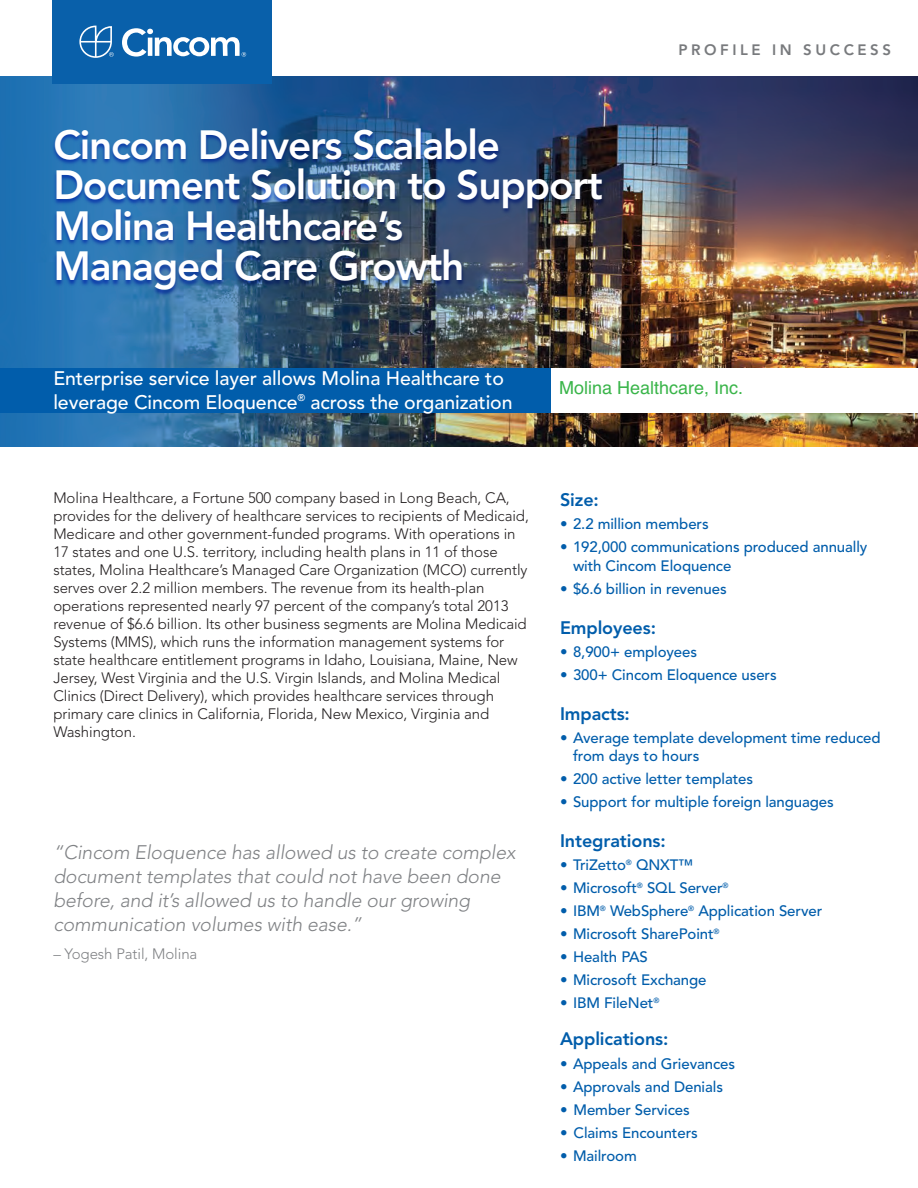
<style>
.page{position:relative;width:918px;height:1188px;background:#fff}
.page>*{position:absolute;margin:0;border:0;box-sizing:border-box;transform-origin:0 0}
.t1{font:800 40.5px/40.5px "Avenir LT";letter-spacing:-.03em;color:#fff}
.t2{font:italic 300 19.5px/24px "Avenir LT";letter-spacing:-.005em;color:#808285}
.t3{font:500 19.5px/24px "Avenir LT";letter-spacing:-.005em;color:#fff}
.t4{font:800 18px "Avenir LT";letter-spacing:-.005em;color:#015dab}
.t5{font:18px "Helvetica";color:#3ab54a}
.t6{font:300 15px/18px "Avenir LT";letter-spacing:-.005em;color:#231f20}
.t7{font:500 15px/18.8px "Avenir LT";letter-spacing:-.005em;color:#015dab}
.t8{font:300 15px "Avenir LT";letter-spacing:-.005em;color:#808285}
.t9{font:800 15px "Avenir";letter-spacing:.235em;color:#787a7d}
</style>
<div class="page">
<img style="left:0;top:77px;width:918px;height:369px">
<div style="left:0;top:369px;width:551px;height:44px;background:#015dab"></div>
<div style="left:551px;top:369px;width:367px;height:44px;background:#fff"></div>
<div style="left:52px;top:0;width:219px;height:84px;background:#0960aa"></div>
<svg style="left:122px;top:28px;width:124px;height:29px"></svg>
<svg style="left:79px;top:25px;width:35px;height:33px"></svg>
<img style="left:44px;top:120px;width:636px;height:234px">
<h1 class="t1" style="left:53px;top:128px;width:551px">Cincom Delivers Scalable<br>Document Solution to Support<br>Molina Healthcare’s<br>Managed Care Growth</h1>
<p class="t9" style="left:678px;top:38px;width:214px">PROFILE IN SUCCESS</p>
<h2 class="t3" style="left:53px;top:367px;width:461px">Enterprise service layer allows Molina Healthcare to leverage Cincom Eloquence<sup>®</sup> across the organization</h2>
<p class="t6" style="left:53px;top:490px;width:477px">Molina Healthcare, a Fortune 500 company based in Long Beach, CA, provides for the delivery of healthcare services to recipients of Medicaid, Medicare and other government-funded programs. With operations in 17 states and one U.S. territory, including health plans in 11 of those states, Molina Healthcare’s Managed Care Organization (MCO) currently serves over 2.2 million members. The revenue from its health-plan operations represented nearly 97 percent of the company’s total 2013 revenue of $6.6 billion. Its other business segments are Molina Medicaid Systems (MMS), which runs the information management systems for state healthcare entitlement programs in Idaho, Louisiana, Maine, New Jersey, West Virginia and the U.S. Virgin Islands, and Molina Medical Clinics (Direct Delivery), which provides healthcare services through primary care clinics in California, Florida, New Mexico, Virginia and Washington.</p>
<h2 class="t2" style="left:53px;top:841px;width:464px">“Cincom Eloquence has allowed us to create complex document templates that could not have been done before, and it’s allowed us to handle our growing communication volumes with ease.”</h2>
<p class="t8" style="left:53px;top:948px;width:145px">– Yogesh Patil, Molina</p>
<p class="t5" style="left:559px;top:378px;width:186px">Molina Healthcare, Inc.</p>
<p class="t4" style="left:560px;top:492px;width:40px">Size:</p>
<p class="t7" style="left:560px;top:516px;width:150px">• 2.2 million members</p>
<p class="t7" style="left:573px;top:539px;width:296px;text-indent:-13px">• 192,000 communications produced annually with Cincom Eloquence</p>
<p class="t7" style="left:560px;top:581px;width:168px">• $6.6 billion in revenues</p>
<p class="t4" style="left:560px;top:620px;width:98px">Employees:</p>
<p class="t7" style="left:560px;top:644px;width:139px">• 8,900+ employees</p>
<p class="t7" style="left:560px;top:667px;width:218px">• 300+ Cincom Eloquence users</p>
<p class="t4" style="left:560px;top:706px;width:71px">Impacts:</p>
<p class="t7" style="left:573px;top:729px;width:309px;text-indent:-13px">• Average template development time reduced from days to hours</p>
<p class="t7" style="left:560px;top:771px;width:195px">• 200 active letter templates</p>
<p class="t7" style="left:560px;top:794px;width:275px">• Support for multiple foreign languages</p>
<p class="t4" style="left:560px;top:833px;width:107px">Integrations:</p>
<p class="t7" style="left:560px;top:857px;width:135px">• TriZetto<sup>®</sup> QNXT™</p>
<p class="t7" style="left:560px;top:880px;width:170px">• Microsoft<sup>®</sup> SQL Server<sup>®</sup></p>
<p class="t7" style="left:560px;top:903px;width:264px">• IBM<sup>®</sup> WebSphere<sup>®</sup> Application Server</p>
<p class="t7" style="left:560px;top:926px;width:161px">• Microsoft SharePoint<sup>®</sup></p>
<p class="t7" style="left:560px;top:949px;width:89px">• Health PAS</p>
<p class="t7" style="left:560px;top:972px;width:148px">• Microsoft Exchange</p>
<p class="t7" style="left:560px;top:995px;width:101px">• IBM FileNet<sup>®</sup></p>
<p class="t4" style="left:560px;top:1031px;width:110px">Applications:</p>
<p class="t7" style="left:560px;top:1055px;width:177px">• Appeals and Grievances</p>
<p class="t7" style="left:560px;top:1078px;width:164px">• Approvals and Denials</p>
<p class="t7" style="left:560px;top:1101px;width:131px">• Member Services</p>
<p class="t7" style="left:560px;top:1124px;width:139px">• Claims Encounters</p>
<p class="t7" style="left:560px;top:1147px;width:78px">• Mailroom</p>
</div>
